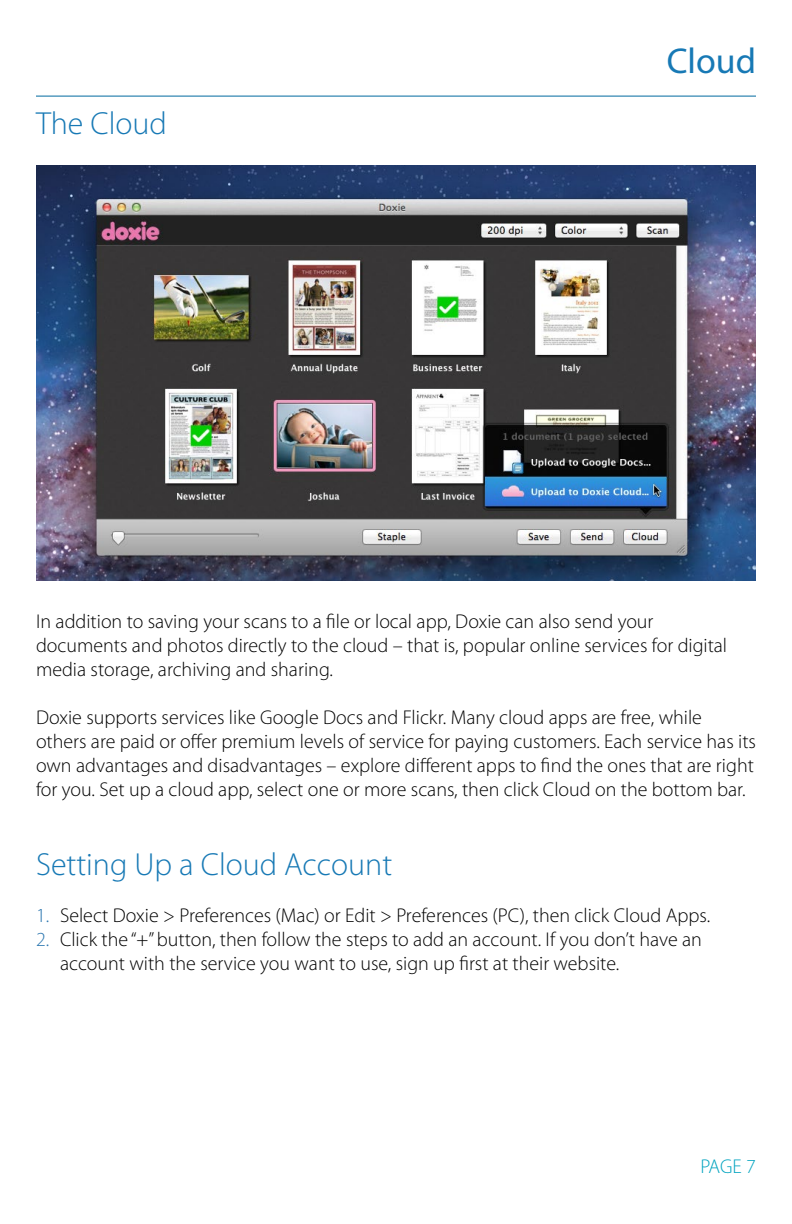
<style>
.page{position:relative;width:792px;height:1224px;background:#fff}
.page>*{position:absolute;margin:0;border:0;box-sizing:border-box;transform-origin:0 0}
.t1{font:36px "Myriad Pro";color:#1779b5}
.t2{font:300 32px "Myriad Pro";color:#1779b5}
.t3{font:300 20px/24px "Myriad Pro";color:#000}
.t4{font:300 20px "Myriad Pro";color:#00a3bf}
.s1{color:#2c77b0}
</style>
<div class="page">
<hr style="left:36px;top:96px;width:720px;height:1px;background:#006a9f">
<img style="left:36px;top:165px;width:720px;height:415px">
<h2 class="t2" style="left:36px;top:104px;width:132px">The Cloud</h2>
<h1 class="t1" style="left:667px;top:39px;width:91px">Cloud</h1>
<p class="t3" style="left:36px;top:609px;width:693px">In addition to saving your scans to a file or local app, Doxie can also send your documents and photos directly to the cloud – that is, popular online services for digital media storage, archiving and sharing.</p>
<p class="t3" style="left:36px;top:705px;width:722px">Doxie supports services like Google Docs and Flickr. Many cloud apps are free, while others are paid or offer premium levels of service for paying customers. Each service has its own advantages and disadvantages – explore different apps to find the ones that are right for you. Set up a cloud app, select one or more scans, then click Cloud on the bottom bar.</p>
<h2 class="t2" style="left:36px;top:845px;width:358px">Setting Up a Cloud Account</h2>
<p class="t3" style="left:36px;top:903px;width:676px"><span class="s1">1.</span> Select Doxie &gt; Preferences (Mac) or Edit &gt; Preferences (PC), then click Cloud Apps.</p>
<p class="t3" style="left:60px;top:927px;width:643px;text-indent:-24px"><span class="s1">2.</span> Click the “+” button, then follow the steps to add an account. If you don’t have an account with the service you want to use, sign up first at their website.</p>
<p class="t4" style="left:700px;top:1154px;width:57px">PAGE 7</p>
</div>
